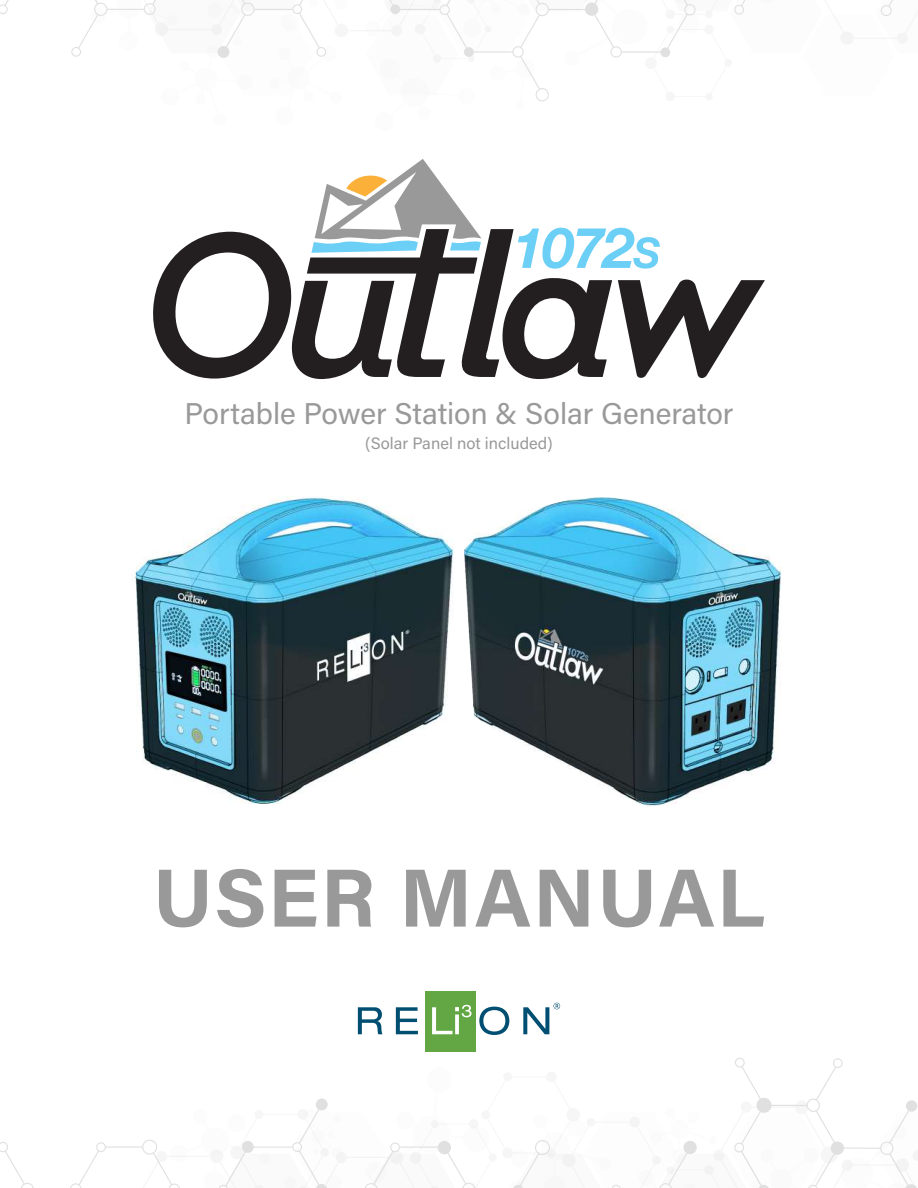
<style>
.page{position:relative;width:918px;height:1188px;background:#fff}
.page>*{position:absolute;margin:0;border:0;box-sizing:border-box;transform-origin:0 0}
.t1{font:700 82.5px "Acumin Pro";letter-spacing:.02em;color:#999}
.t2{font:30px "Acumin Pro";color:#999}
.t3{font:16.5px "Acumin Pro";color:#999}
</style>
<div class="page">
<svg style="left:0;top:1142px;width:125px;height:46px"></svg>
<svg style="left:125px;top:1058px;width:793px;height:130px"></svg>
<svg style="left:90px;top:0;width:828px;height:102px"></svg>
<div style="left:425px;top:992px;width:50px;height:60px;background:#62a744"></div>
<svg style="left:358px;top:1007px;width:25px;height:27px"></svg>
<svg style="left:396px;top:1007px;width:22px;height:27px"></svg>
<svg style="left:432px;top:1005px;width:40px;height:29px"></svg>
<svg style="left:479px;top:1007px;width:30px;height:28px"></svg>
<svg style="left:523px;top:1003px;width:37px;height:31px"></svg>
<svg style="left:153px;top:159px;width:612px;height:220px"></svg>
<img style="left:135px;top:496px;width:318px;height:308px">
<img style="left:464px;top:497px;width:318px;height:309px">
<p class="t2" style="left:184px;top:393px;width:551px">Portable Power Station &amp; Solar Generator</p>
<p class="t3" style="left:365px;top:432px;width:189px">(Solar Panel not included)</p>
<h1 class="t1" style="left:153px;top:840px;width:614px">USER MANUAL</h1>
</div>
